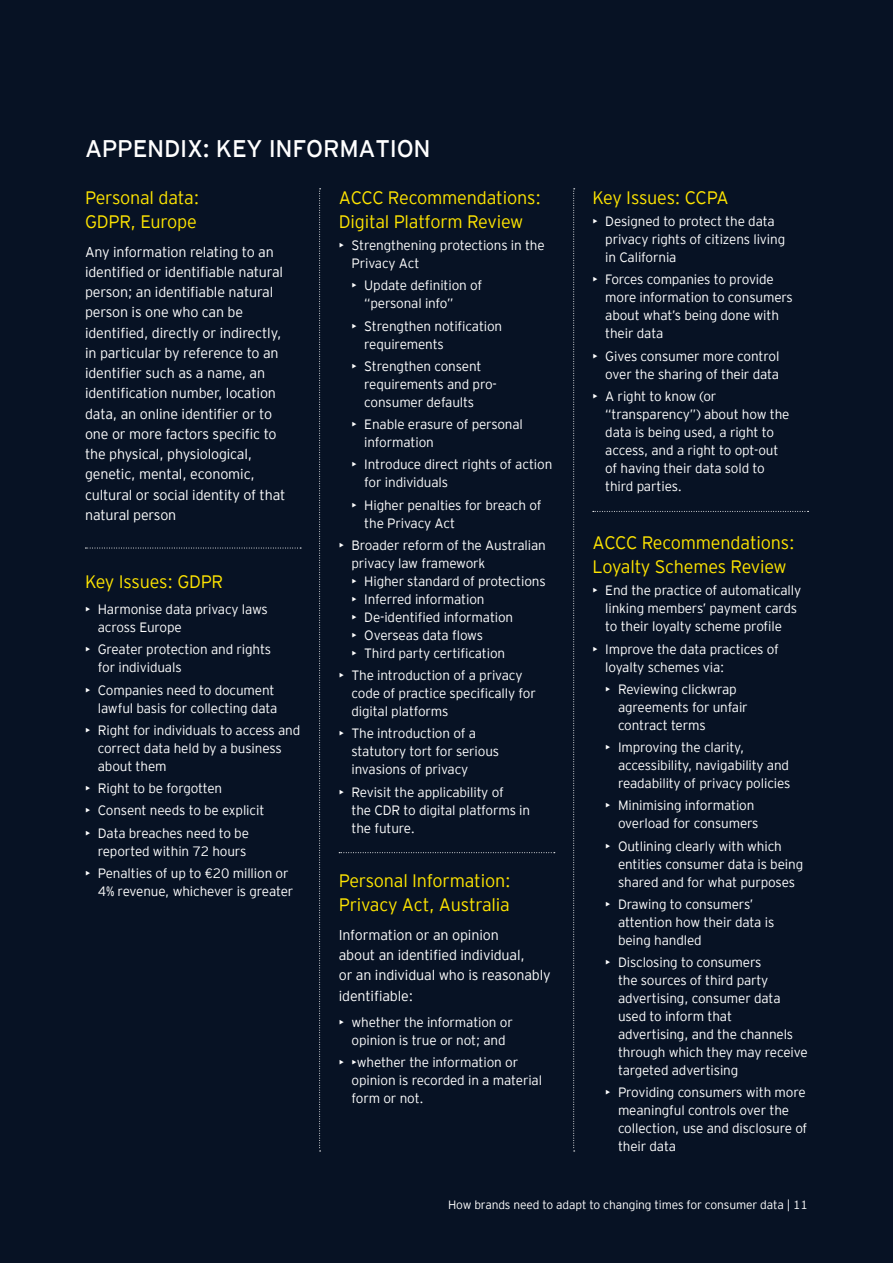
<style>
.page{position:relative;width:893px;height:1263px;background:#fff}
.page>*{position:absolute;margin:0;border:0;box-sizing:border-box;transform-origin:0 0}
.Paragraph_body{font:24px "EY Interstate";letter-spacing:-.01em;color:#fff}
.Paragraph_bullets{font:300 18px/24px "EY Interstate";letter-spacing:-.01em;color:#ffe501}
.Paragraph_body-2{font:300 18px/24px "EY Interstate";letter-spacing:-.01em;color:#ffe501}
.Paragraph_body-3{font:300 14.25px/20.2px "EY Interstate";letter-spacing:-.01em;color:#fff}
.t1{font:300 13.5px/18px "EY Interstate";letter-spacing:-.01em;color:#fff}
.t2{font:300 12px "EY Interstate";letter-spacing:-.01em;color:#fff}
</style>
<div class="page">
<div style="left:1px;top:0;width:892px;height:1263px;background:#071224"></div>
<svg style="left:319px;top:188px;width:2px;height:963px"></svg>
<svg style="left:85px;top:548px;width:216px;height:1px"></svg>
<svg style="left:339px;top:852px;width:216px;height:1px"></svg>
<svg style="left:593px;top:511px;width:215px;height:1px"></svg>
<svg style="left:573px;top:188px;width:2px;height:963px"></svg>
<p class="Paragraph_body" style="left:85px;top:132px;width:347px">APPENDIX: KEY INFORMATION</p>
<p class="Paragraph_body-2" style="left:85px;top:184px;width:116px">Personal data:<br>GDPR, Europe</p>
<p class="Paragraph_body-3" style="left:85px;top:241px;width:202px">Any information relating to an identified or identifiable natural person; an identifiable natural person is one who can be identified, directly or indirectly, in particular by reference to an identifier such as a name, an identification number, location data, an online identifier or to one or more factors specific to the physical, physiological, genetic, mental, economic, cultural or social identity of that natural person</p>
<p class="Paragraph_body-2" style="left:85px;top:568px;width:140px">Key Issues: GDPR</p>
<p class="t1" style="left:98px;top:599px;width:172px;text-indent:-13px">• Harmonise data privacy laws across Europe</p>
<p class="t1" style="left:98px;top:640px;width:175px;text-indent:-13px">• Greater protection and rights for individuals</p>
<p class="t1" style="left:85px;top:680px;width:194px;text-align:right">• Companies need to document lawful basis for collecting data</p>
<p class="t1" style="left:98px;top:720px;width:204px;text-indent:-13px">• Right for individuals to access and correct data held by a business about them</p>
<p class="t1" style="left:85px;top:778px;width:139px">• Right to be forgotten</p>
<p class="t1" style="left:85px;top:801px;width:181px">• Consent needs to be explicit</p>
<p class="t1" style="left:85px;top:823px;width:165px;text-align:right">• Data breaches need to be reported within 72 hours</p>
<p class="t1" style="left:98px;top:863px;width:197px;text-indent:-13px">• Penalties of up to €20 million or<br>4% revenue, whichever is greater</p>
<p class="Paragraph_bullets" style="left:339px;top:184px;width:204px">ACCC Recommendations:<br>Digital Platform Review</p>
<p class="t1" style="left:351px;top:235px;width:195px;text-indent:-13px">• Strengthening protections in the<br>Privacy Act</p>
<p class="t1" style="left:364px;top:276px;width:120px;text-indent:-13px">• Update definition of “personal info”</p>
<p class="t1" style="left:364px;top:316px;width:140px;text-indent:-13px">• Strengthen notification requirements</p>
<p class="t1" style="left:364px;top:356px;width:134px;text-indent:-13px">• Strengthen consent requirements and pro&shy;consumer defaults</p>
<p class="t1" style="left:364px;top:414px;width:160px;text-indent:-13px">• Enable erasure of personal information</p>
<p class="t1" style="left:364px;top:455px;width:190px;text-indent:-13px">• Introduce direct rights of action for individuals</p>
<p class="t1" style="left:364px;top:495px;width:179px;text-indent:-13px">• Higher penalties for breach of the Privacy Act</p>
<p class="t1" style="left:351px;top:535px;width:196px;text-indent:-13px">• Broader reform of the Australian privacy law framework</p>
<p class="t1" style="left:351px;top:571px;width:196px">• Higher standard of protections</p>
<p class="t1" style="left:351px;top:589px;width:135px">• Inferred information</p>
<p class="t1" style="left:351px;top:607px;width:163px">• De-identified information</p>
<p class="t1" style="left:351px;top:625px;width:133px">• Overseas data flows</p>
<p class="t1" style="left:351px;top:643px;width:155px">• Third party certification</p>
<p class="t1" style="left:351px;top:665px;width:186px;text-indent:-13px">• The introduction of a privacy code of practice specifically for digital platforms</p>
<p class="t1" style="left:351px;top:724px;width:149px;text-indent:-13px">• The introduction of a statutory tort for serious invasions of privacy</p>
<p class="t1" style="left:351px;top:782px;width:180px;text-indent:-13px">• Revisit the applicability of<br>the CDR to digital platforms in the future.</p>
<p class="Paragraph_body-2" style="left:339px;top:868px;width:174px">Personal Information:<br>Privacy Act, Australia</p>
<p class="Paragraph_body-3" style="left:339px;top:924px;width:214px">Information or an opinion<br>about an identified individual,<br>or an individual who is reasonably identifiable:</p>
<p class="t1" style="left:339px;top:1012px;width:176px;text-align:center">• whether the information or opinion is true or not; and</p>
<p class="t1" style="left:351px;top:1053px;width:192px;text-indent:-13px">• •whether the information or opinion is recorded in a material form or not.</p>
<p class="Paragraph_bullets" style="left:592px;top:184px;width:138px">Key Issues: CCPA</p>
<p class="t1" style="left:605px;top:211px;width:181px;text-indent:-13px">• Designed to protect the data privacy rights of citizens living in California</p>
<p class="t1" style="left:605px;top:270px;width:189px;text-indent:-13px">• Forces companies to provide more information to consumers about what’s being done with their data</p>
<p class="t1" style="left:592px;top:346px;width:188px;text-align:right">• Gives consumer more control over the sharing of their data</p>
<p class="t1" style="left:605px;top:386px;width:186px;text-indent:-13px">• A right to know (or “transparency”) about how the data is being used, a right to access, and a right to opt-out of having their data sold to third parties.</p>
<p class="Paragraph_bullets" style="left:592px;top:530px;width:204px">ACCC Recommendations:<br>Loyalty Schemes Review</p>
<p class="t1" style="left:605px;top:581px;width:197px;text-indent:-13px">• End the practice of automatically linking members’ payment cards to their loyalty scheme profile</p>
<p class="t1" style="left:605px;top:639px;width:175px;text-indent:-13px">• Improve the data practices of loyalty schemes via:</p>
<p class="t1" style="left:618px;top:679px;width:131px;text-indent:-13px">• Reviewing clickwrap agreements for unfair contract terms</p>
<p class="t1" style="left:618px;top:737px;width:174px;text-indent:-13px">• Improving the clarity, accessibility, navigability and readability of privacy policies</p>
<p class="t1" style="left:618px;top:796px;width:142px;text-indent:-13px">• Minimising information overload for consumers</p>
<p class="t1" style="left:618px;top:836px;width:187px;text-indent:-13px">• Outlining clearly with which entities consumer data is being shared and for what purposes</p>
<p class="t1" style="left:618px;top:894px;width:158px;text-indent:-13px">• Drawing to consumers’ attention how their data is being handled</p>
<p class="t1" style="left:618px;top:952px;width:191px;text-indent:-13px">• Disclosing to consumers<br>the sources of third party advertising, consumer data used to inform that<br>advertising, and the channels through which they may receive targeted advertising</p>
<p class="t1" style="left:618px;top:1083px;width:191px;text-indent:-13px">• Providing consumers with more meaningful controls over the collection, use and disclosure of their data</p>
<p class="t2" style="left:448px;top:1196px;width:361px">How brands need to adapt to changing times for consumer data | 11</p>
</div>
